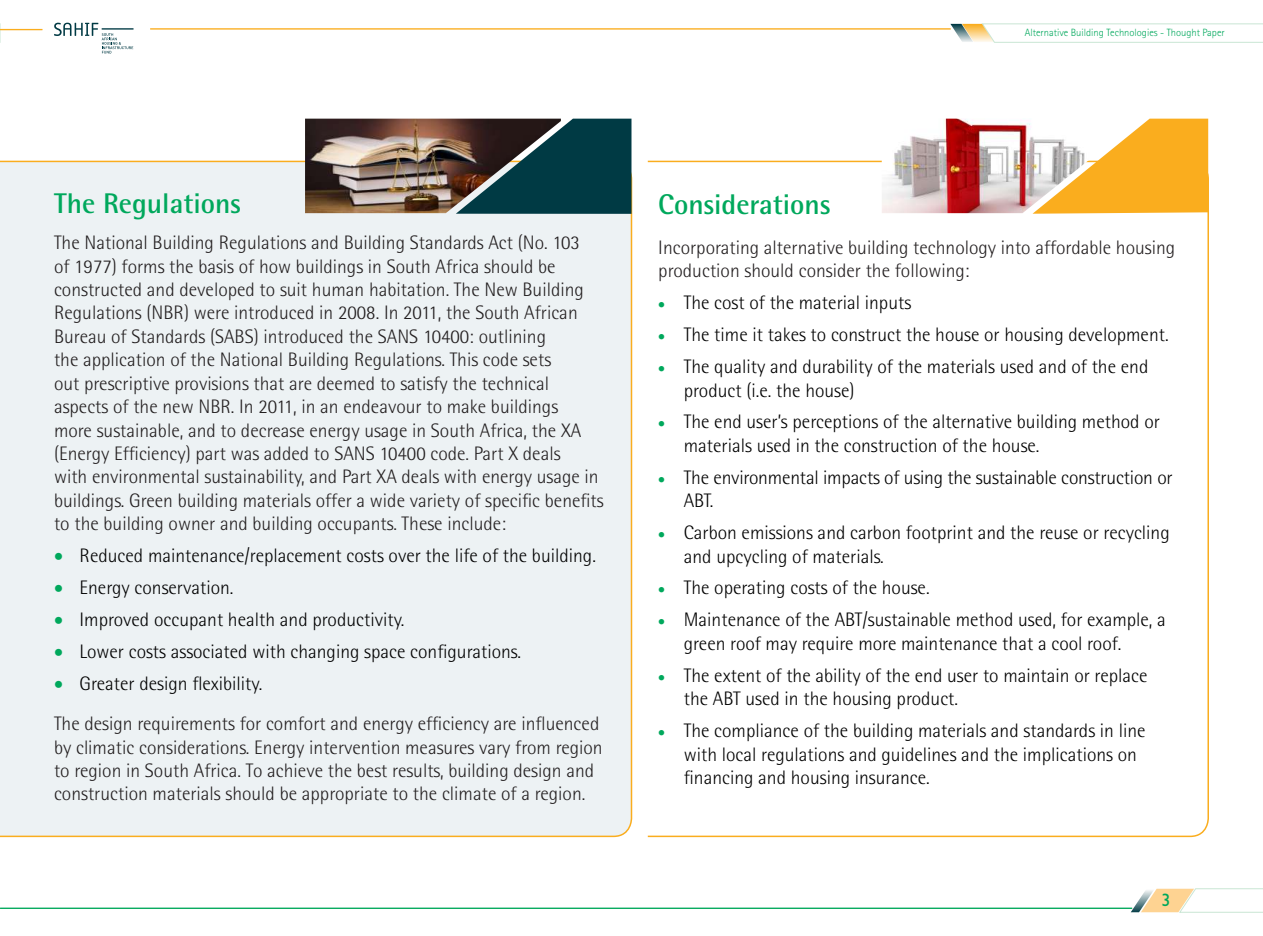
<style>
.page{position:relative;width:1263px;height:936px;background:#fff}
.page>*{position:absolute;margin:0;border:0;box-sizing:border-box;transform-origin:0 0}
.t1{font:700 28.5px "Rotis Semi Sans Std";color:#00a85c}
.t2{font:300 19.5px/23.4px "Rotis Semi Sans Std";color:#231f20}
.t3{font:300 19.5px/23.4px "Rotis Semi Sans Std";color:#000}
.t4{font:18px "Gill Sans Infant Std";color:#00a85c}
.t5{font:300 10.5px "Rotis Sans Serif Std";color:#00a85c}
.s1{color:#00a85c}
.s2{color:#000}
</style>
<div class="page">
<svg style="left:0;top:23px;width:1px;height:20px"></svg>
<svg style="left:950px;top:23px;width:313px;height:20px"></svg>
<hr style="left:102px;top:28px;width:32px;height:2px;background:#003a44">
<svg style="left:54px;top:23px;width:79px;height:31px"></svg>
<hr style="left:150px;top:28px;width:801px;height:2px;background:#faad1e">
<hr style="left:0;top:29px;width:43px;height:1px;background:#faad1e">
<svg style="left:1131px;top:888px;width:132px;height:25px"></svg>
<hr style="left:0;top:907px;width:1132px;height:1px;background:#00a85c">
<div style="left:0;top:160px;width:633px;height:677px;background:#edf2f4"></div>
<svg style="left:647px;top:160px;width:562px;height:677px"></svg>
<img style="left:882px;top:119px;width:150px;height:94px">
<img style="left:305px;top:119px;width:151px;height:94px">
<svg style="left:1032px;top:119px;width:176px;height:95px"></svg>
<svg style="left:456px;top:119px;width:175px;height:95px;background:#1d3d42"></svg>
<p class="t5" style="left:1025px;top:26px;width:202px">Alternative Building Technologies - Thought Paper</p>
<h1 class="t1" style="left:54px;top:186px;width:189px">The Regulations</h1>
<p class="t2" style="left:54px;top:231px;width:551px">The National Building Regulations and Building Standards Act (No. 103<br>of 1977) forms the basis of how buildings in South Africa should be constructed and developed to suit human habitation. The New Building Regulations (NBR) were introduced in 2008. In 2011, the South African Bureau of Standards (SABS) introduced the SANS 10400: outlining<br>the application of the National Building Regulations. This code sets<br>out prescriptive provisions that are deemed to satisfy the technical aspects of the new NBR. In 2011, in an endeavour to make buildings<br>more sustainable, and to decrease energy usage in South Africa, the XA (Energy Efficiency) part was added to SANS 10400 code. Part X deals<br>with environmental sustainability, and Part XA deals with energy usage in buildings. Green building materials offer a wide variety of specific benefits to the building owner and building occupants. These include:</p>
<p class="t3" style="left:54px;top:543px;width:543px"><span class="s1">•</span> Reduced maintenance/replacement costs over the life of the building.</p>
<p class="t3" style="left:54px;top:575px;width:181px"><span class="s1">•</span> Energy conservation.</p>
<p class="t3" style="left:54px;top:607px;width:352px"><span class="s1">•</span> Improved occupant health and productivity.</p>
<p class="t3" style="left:54px;top:639px;width:468px"><span class="s1">•</span> Lower costs associated with changing space configurations.</p>
<p class="t2" style="left:54px;top:663px;width:547px;line-height:40.3px"><span class="s1">•</span> <span class="s2">Greater design flexibility.<br></span>The design requirements for comfort and energy efficiency are influenced</p>
<p class="t2" style="left:54px;top:735px;width:550px">by climatic considerations. Energy intervention measures vary from region to region in South Africa. To achieve the best results, building design and construction materials should be appropriate to the climate of a region.</p>
<h1 class="t1" style="left:658px;top:186px;width:174px">Considerations</h1>
<p class="t2" style="left:658px;top:236px;width:518px">Incorporating alternative building technology into affordable housing production should consider the following:</p>
<p class="t3" style="left:658px;top:291px;width:254px"><span class="s1">•</span> The cost of the material inputs</p>
<p class="t3" style="left:658px;top:323px;width:512px"><span class="s1">•</span> The time it takes to construct the house or housing development.</p>
<p class="t3" style="left:684px;top:355px;width:466px;text-indent:-26px"><span class="s1">•</span> The quality and durability of the materials used and of the end product (i.e. the house)</p>
<p class="t3" style="left:684px;top:410px;width:478px;text-indent:-26px"><span class="s1">•</span> The end user’s perceptions of the alternative building method or materials used in the construction of the house.</p>
<p class="t3" style="left:684px;top:465px;width:490px;text-indent:-26px"><span class="s1">•</span> The environmental impacts of using the sustainable construction or<br>ABT.</p>
<p class="t3" style="left:684px;top:521px;width:487px;text-indent:-26px"><span class="s1">•</span> Carbon emissions and carbon footprint and the reuse or recycling and upcycling of materials.</p>
<p class="t3" style="left:658px;top:576px;width:273px"><span class="s1">•</span> The operating costs of the house.</p>
<p class="t3" style="left:684px;top:608px;width:484px;text-indent:-26px"><span class="s1">•</span> Maintenance of the ABT/sustainable method used, for example, a green roof may require more maintenance that a cool roof.</p>
<p class="t3" style="left:684px;top:663px;width:465px;text-indent:-26px"><span class="s1">•</span> The extent of the ability of the end user to maintain or replace the ABT used in the housing product.</p>
<p class="t3" style="left:684px;top:718px;width:463px;text-indent:-26px"><span class="s1">•</span> The compliance of the building materials and standards in line with local regulations and guidelines and the implications on financing and housing insurance.</p>
<p class="t4" style="left:1161px;top:889px;width:10px">3</p>
</div>
